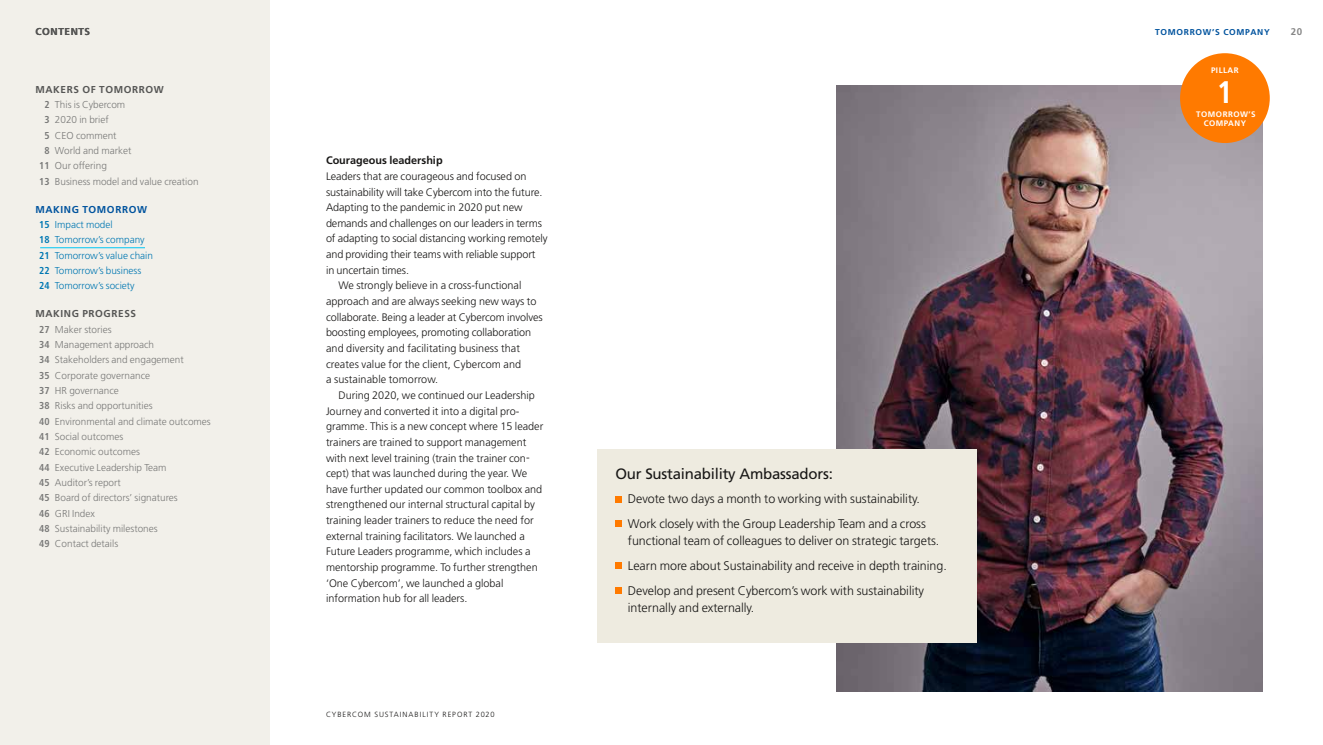
<style>
.page{position:relative;width:1323px;height:745px;background:#fff}
.page>*{position:absolute;margin:0;border:0;box-sizing:border-box;transform-origin:0 0}
.t1{font:700 condensed 31.25px "Frutiger LT Std";color:#fff}
.t2{font:15px "Frutiger LT Std";letter-spacing:-.015em;color:#181716}
.t3{font:300 12.5px/24.6px "Frutiger LT Std";letter-spacing:-.005em;color:#181716}
.t4{font:300 10.88px "Frutiger LT Std";color:#181716}
.t5{font:700 10.88px "Frutiger LT Std";color:#181716}
.t6{font:300 10px/15.4px "Frutiger LT Std";color:#797978}
.t7{font:300 10px/15.4px "Frutiger LT Std";color:#0077b2}
.t8{font:700 10px "Frutiger LT Std";letter-spacing:.06em;color:#565655}
.t9{font:700 9.75px "Frutiger LT Std";color:#868686}
.t10{font:700 8.5px "Frutiger LT Std";color:#00539e}
.t11{font:700 8px/9.6px "Frutiger LT Std";letter-spacing:.06em;color:#fff;text-align:center}
.t12{font:300 7.5px "Frutiger LT Std";letter-spacing:.125em;color:#181716}
.s1{font-weight:700;font-stretch:condensed}
.s2{font-weight:700;color:#00539e}
.s3{font-weight:700;color:#565655}
</style>
<div class="page">
<div style="left:0;top:0;width:269px;height:744px;background:#f2f0ea"></div>
<img style="left:837px;top:85px;width:425px;height:606px">
<div style="left:598px;top:449px;width:379px;height:193px;background:#eeebe0"></div>
<div style="left:615px;top:495px;width:7px;height:7px;background:#ff7a00"></div>
<div style="left:615px;top:520px;width:7px;height:6px;background:#ff7a00"></div>
<div style="left:615px;top:562px;width:7px;height:6px;background:#ff7a00"></div>
<div style="left:615px;top:587px;width:7px;height:6px;background:#ff7a00"></div>
<div style="left:1180px;top:53px;width:90px;height:90px;background:#ff7a00;border-radius:50%"></div>
<hr style="left:40px;top:247px;width:105px;height:1px;background:#00c6f4">
<p class="t8" style="left:35px;top:26px;width:56px">CONTENTS</p>
<p class="t8" style="left:35px;top:83px;width:130px">MAKERS OF TOMORROW</p>
<p class="t6" style="left:44px;top:97px;width:82px"><span class="s1">2</span> This is Cybercom</p>
<p class="t6" style="left:44px;top:112px;width:66px"><span class="s1">3</span> 2020 in brief</p>
<p class="t6" style="left:44px;top:128px;width:74px"><span class="s1">5</span> CEO comment</p>
<p class="t6" style="left:44px;top:143px;width:88px"><span class="s1">8</span> World and market</p>
<p class="t6" style="left:39px;top:158px;width:69px"><span class="s1">11</span> Our offering</p>
<p class="t6" style="left:39px;top:174px;width:161px"><span class="s1">13</span> Business model and value creation</p>
<p class="t7" style="left:39px;top:201px;width:115px;text-indent:-4px"><span class="s2">MAKING TOMORROW<br></span><span class="s1">15</span> Impact model<br><span class="s1">18</span> Tomorrow’s company<br><span class="s1">21</span> Tomorrow’s value chain<br><span class="s1">22</span> Tomorrow’s business<br><span class="s1">24</span> Tomorrow’s society</p>
<p class="t6" style="left:39px;top:306px;width:173px;text-indent:-4px"><span class="s3">MAKING PROGRESS<br></span><span class="s1">27</span> Maker stories<br><span class="s1">34</span> Management approach<br><span class="s1">34</span> Stakeholders and engagement<br><span class="s1">35</span> Corporate governance<br><span class="s1">37</span> HR governance<br><span class="s1">38</span> Risks and opportunities<br><span class="s1">40</span> Environmental and climate outcomes<br><span class="s1">41</span> Social outcomes<br><span class="s1">42</span> Economic outcomes<br><span class="s1">44</span> Executive Leadership Team<br><span class="s1">45</span> Auditor’s report<br><span class="s1">45</span> Board of directors’ signatures<br><span class="s1">46</span> GRI Index<br><span class="s1">48</span> Sustainability milestones<br><span class="s1">49</span> Contact details</p>
<p class="t5" style="left:326px;top:154px;width:118px">Courageous leadership</p>
<p class="t4" style="left:326px;top:170px;width:202px">Leaders that are courageous and focused on</p>
<p class="t4" style="left:326px;top:185px;width:218px">sustainability will take Cybercom into the future.</p>
<p class="t4" style="left:326px;top:201px;width:198px">Adapting to the pandemic in 2020 put new</p>
<p class="t4" style="left:326px;top:217px;width:218px">demands and challenges on our leaders in terms</p>
<p class="t4" style="left:326px;top:232px;width:223px">of adapting to social distancing working remotely</p>
<p class="t4" style="left:326px;top:248px;width:211px">and providing their teams with reliable support</p>
<p class="t4" style="left:326px;top:264px;width:85px">in uncertain times.</p>
<p class="t4" style="left:338px;top:279px;width:185px">We strongly believe in a cross-functional</p>
<p class="t4" style="left:326px;top:295px;width:212px">approach and are always seeking new ways to</p>
<p class="t4" style="left:326px;top:310px;width:218px">collaborate. Being a leader at Cybercom involves</p>
<p class="t4" style="left:326px;top:326px;width:207px">boosting employees, promoting collaboration</p>
<p class="t4" style="left:326px;top:342px;width:196px">and diversity and facilitating business that</p>
<p class="t4" style="left:326px;top:357px;width:197px">creates value for the client, Cybercom and</p>
<p class="t4" style="left:326px;top:373px;width:114px">a sustainable tomorrow.</p>
<p class="t4" style="left:338px;top:389px;width:198px">During 2020, we continued our Leadership</p>
<p class="t4" style="left:326px;top:404px;width:195px">Journey and converted it into a digital pro-</p>
<p class="t4" style="left:326px;top:420px;width:219px">gramme. This is a new concept where 15 leader</p>
<p class="t4" style="left:326px;top:435px;width:202px">trainers are trained to support management</p>
<p class="t4" style="left:326px;top:451px;width:205px">with next level training (train the trainer con-</p>
<p class="t4" style="left:326px;top:467px;width:203px">cept) that was launched during the year. We</p>
<p class="t4" style="left:326px;top:482px;width:218px">have further updated our common toolbox and</p>
<p class="t4" style="left:326px;top:498px;width:211px">strengthened our internal structural capital by</p>
<p class="t4" style="left:326px;top:514px;width:209px">training leader trainers to reduce the need for</p>
<p class="t4" style="left:326px;top:529px;width:200px">external training facilitators. We launched a</p>
<p class="t4" style="left:326px;top:545px;width:206px">Future Leaders programme, which includes a</p>
<p class="t4" style="left:326px;top:560px;width:213px">mentorship programme. To further strengthen</p>
<p class="t4" style="left:326px;top:576px;width:179px">‘One Cybercom’, we launched a global</p>
<p class="t4" style="left:326px;top:592px;width:143px">information hub for all leaders.</p>
<p class="t12" style="left:326px;top:709px;width:170px">CYBERCOM SUSTAINABILITY REPORT 2020</p>
<h2 class="t2" style="left:615px;top:464px;width:219px">Our Sustainability Ambassadors:</h2>
<p class="t3" style="left:628px;top:486px;width:300px">Devote two days a month to working with sustainability.<br>Work closely with the Group Leadership Team and a cross</p>
<p class="t3" style="left:628px;top:528px;width:320px">functional team of colleagues to deliver on strategic targets.<br>Learn more about Sustainability and receive in depth training.<br>Develop and present Cybercom’s work with sustainability</p>
<p class="t3" style="left:628px;top:595px;width:128px">internally and externally.</p>
<p class="t10" style="left:1155px;top:27px;width:14px">Tomorrow</p>
<p class="t10" style="left:1212px;top:27px;width:19px">’s company</p>
<p class="t9" style="left:1291px;top:26px;width:13px">20</p>
<p class="t11" style="left:1211px;top:65px;width:29px">PILLAR</p>
<h1 class="t1" style="left:1217px;top:74px;width:18px">1</h1>
<p class="t11" style="left:1196px;top:109px;width:61px">TOMORROW’S<br>COMPANY</p>
</div>
